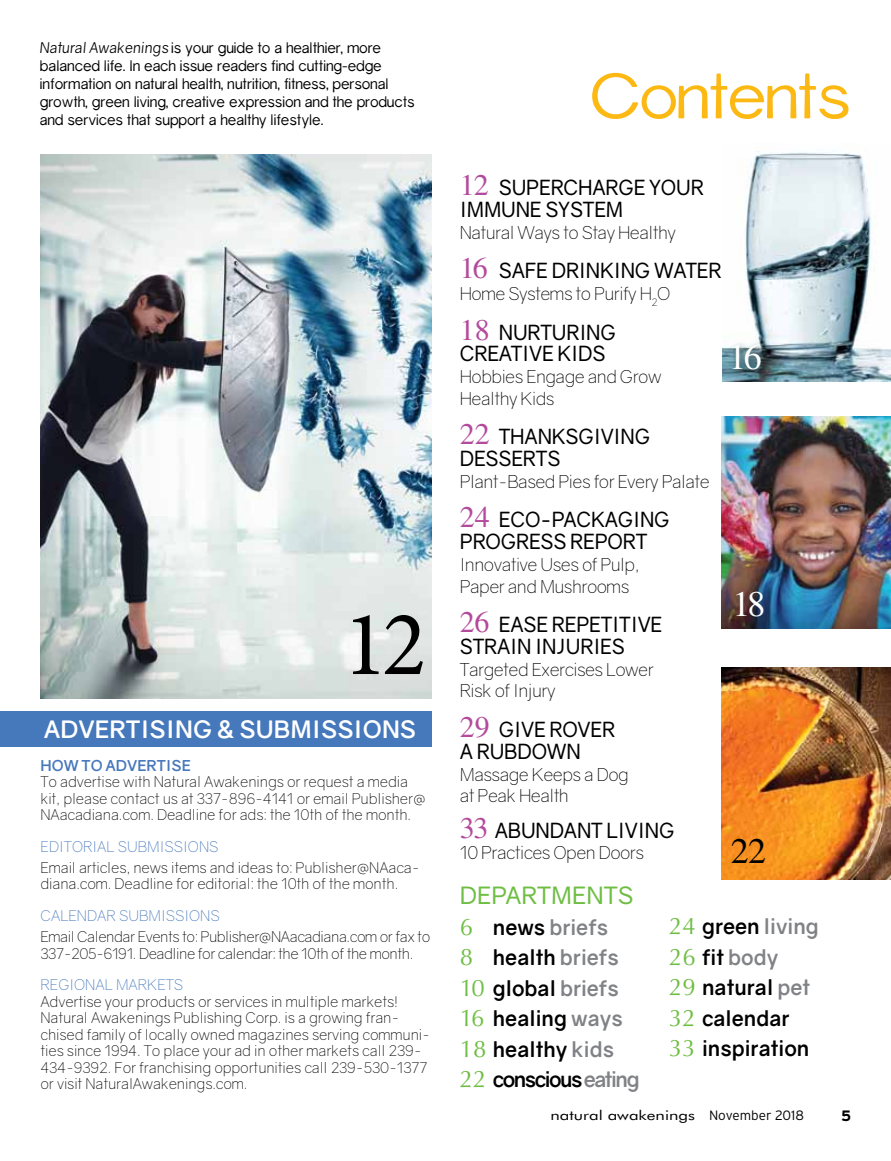
<style>
.page{position:relative;width:891px;height:1161px;background:#fff}
.page>*{position:absolute;margin:0;border:0;box-sizing:border-box;transform-origin:0 0}
.t1{font:93px "Minion Pro";color:#000}
.t2{font:63px "Gravity";letter-spacing:-.035em;color:#fdb913;scale:1.1 1}
.t3{font:36px "Times";color:#fff}
.t4{font:36px "Times";color:#000}
.t5{font:700 24px "Gravity";color:#fff}
.t6{font:24px "Gravity";color:#6fbe44}
.t7{font:21px/21.8px "Gravity";letter-spacing:-.01em;color:#000;scale:.95 1}
.t8{font:700 21px/30.5px "Gravity";color:#000}
.t9{font:300 18px/21.8px "Gravity";letter-spacing:-.03em;color:#000}
.t10{font:300 15px/16.5px "Gravity";letter-spacing:-.01em;color:#000}
.t11{font:15px/18px "Gravity";letter-spacing:-.01em;color:#000}
.t12{font:300 15px/16.5px "Gravity";letter-spacing:-.03em;color:#000}
.t13{font:300 15px "Gravity";color:#4678bc}
.t14{font:700 15px "Gravity";color:#4678bc}
.t15{font:700 15px "Interstate";color:#000}
.t16{font:13.5px "Futura Book BT";color:#000;scale:1.25 1}
.s1{font-style:italic}
.s2{font-family:"Times";font-size:30px;color:#b44a9c}
.s3{font-family:"Optima";font-weight:400;font-size:24px;color:#6fbe44}
.s4{color:#808285}
.s5{font-family:"Interstate";font-weight:300}
</style>
<div class="page">
<div style="left:0;top:711px;width:431px;height:36px;background:#4678bc"></div>
<img style="left:40px;top:155px;width:392px;height:544px">
<img style="left:722px;top:416px;width:169px;height:213px">
<img style="left:722px;top:668px;width:169px;height:212px">
<img style="left:722px;top:151px;width:169px;height:231px">
<div style="left:728px;top:340px;width:43px;height:40px;background:#000;opacity:.75"></div>
<p class="t11" style="left:40px;top:39px;width:377px"><span class="s1">Natural Awakenings</span> is your guide to a healthier, more balanced life. In each issue readers find cutting-edge information on natural health, nutrition, fitness, personal growth, green living, creative expression and the products and services that support a healthy lifestyle.</p>
<h1 class="t1" style="left:343px;top:582px;width:85px">12</h1>
<h3 class="t5" style="left:44px;top:714px;width:81px">advertising</h3>
<h3 class="t5" style="left:216px;top:714px;width:40px">&amp; submissions</h3>
<p class="t14" style="left:41px;top:756px;width:116px">how to advertis</p>
<p class="t14" style="left:182px;top:756px;width:11px">e</p>
<p class="t10" style="left:40px;top:774px;width:387px">To advertise with Natural Awakenings or request a media kit, please contact us at 337-896-4141 or email Publisher@<br>NAacadiana.com. Deadline for ads: the 10th of the month.</p>
<p class="t13" style="left:41px;top:837px;width:179px">Editorial submissions</p>
<p class="t10" style="left:40px;top:859px;width:381px">Email articles, news items and ideas to: Publisher@NAaca&shy;diana.com. Deadline for editorial: the 10th of the month.</p>
<p class="t13" style="left:41px;top:907px;width:39px">calenda</p>
<p class="t13" style="left:107px;top:907px;width:115px">r submissions</p>
<p class="t12" style="left:40px;top:929px;width:391px">Email Calendar Events to: Publisher@NAacadiana.com or fax to<br>337-205-6191. Deadline for calendar: the 10th of the month.</p>
<p class="t13" style="left:41px;top:976px;width:144px">regional markets</p>
<p class="t10" style="left:40px;top:993px;width:391px">Advertise your products or services in multiple markets!<br>Natural Awakenings Publishing Corp. is a growing fran&shy;chised family of locally owned magazines serving communi&shy;ties since 1994. To place your ad in other markets call 239- 434-9392. For franchising opportunities call 239-530-1377 or visit NaturalAwakenings.com.</p>
<h2 class="t2" style="left:589px;top:60px;width:240px">Contents</h2>
<h3 class="t7" style="left:460px;top:177px;width:258px"><span class="s2">12</span> SUPERCHARGE YOUR<br>IMMU</h3>
<h3 class="t7" style="left:516px;top:199px;width:112px">NE SYSTEM</h3>
<p class="t9" style="left:460px;top:221px;width:218px">Natural Ways to Stay Healthy</p>
<h3 class="t7" style="left:460px;top:260px;width:277px"><span class="s2">16</span> SAFE DRINKING WATER</h3>
<p class="t9" style="left:460px;top:283px;width:210px">Home Systems to Purify H<sub>2</sub>O</p>
<h3 class="t7" style="left:460px;top:321px;width:164px"><span class="s2">18</span> NURTURING<br>CREATIVE KIDS</h3>
<p class="t9" style="left:460px;top:366px;width:203px">Hobbies Engage and Grow<br>Healthy Kids</p>
<h3 class="t7" style="left:460px;top:426px;width:200px"><span class="s2">22</span> THANKSGIVING<br>DESSERTS</h3>
<p class="t9" style="left:460px;top:471px;width:251px">Plant-Based Pies for Every Palate</p>
<h3 class="t7" style="left:460px;top:509px;width:220px"><span class="s2">24</span> ECO -PACKAGING<br>PROG RESS REPORT</h3>
<p class="t9" style="left:460px;top:554px;width:181px">I nnovative Uses of Pulp,<br>Paper and Mushrooms</p>
<h3 class="t7" style="left:460px;top:614px;width:215px"><span class="s2">26</span> EASE REPETITIVE<br>STRAIN INJURIES</h3>
<p class="t9" style="left:460px;top:658px;width:195px">Targeted Exercises Lower<br>Risk of I njury</p>
<h3 class="t7" style="left:460px;top:719px;width:165px"><span class="s2">29</span> GIVE ROVER<br>A RUBDOWN</h3>
<p class="t9" style="left:460px;top:763px;width:171px">Massage Keeps a Dog at Peak Health</p>
<h3 class="t7" style="left:460px;top:819px;width:225px"><span class="s2">33</span> ABUNDANT LIVING</h3>
<p class="t9" style="left:460px;top:842px;width:186px">10 Practices Open Doors</p>
<h3 class="t4" style="left:731px;top:831px;width:37px">22</h3>
<h3 class="t3" style="left:728px;top:337px;width:35px">16</h3>
<h3 class="t3" style="left:732px;top:583px;width:35px">18</h3>
<h3 class="t6" style="left:460px;top:881px;width:175px">DEPARTM ENTS</h3>
<h3 class="t8" style="left:460px;top:912px;width:181px"><span class="s3">6</span> news <span class="s4">briefs<br></span><span class="s3">8</span> health <span class="s4">briefs<br></span><span class="s3">10</span> global <span class="s4">briefs<br></span><span class="s3">16</span> healing <span class="s4">ways<br></span><span class="s3">18</span> healthy <span class="s4">kids<br></span><span class="s3">22</span> conscious <span class="s4">eating</span></h3>
<h3 class="t8" style="left:669px;top:912px;width:151px"><span class="s3">24</span> green <span class="s4">living<br></span><span class="s3">26</span> fit <span class="s4">body<br></span><span class="s3">29</span> natural <span class="s4">pet<br></span><span class="s3">32</span> calendar<br><span class="s3">33</span> inspiration</h3>
<p class="t16" style="left:551px;top:1107px;width:204px">natural awakenings <span class="s5">November 2018</span></p>
<p class="t15" style="left:841px;top:1107px;width:12px">5</p>
</div>
